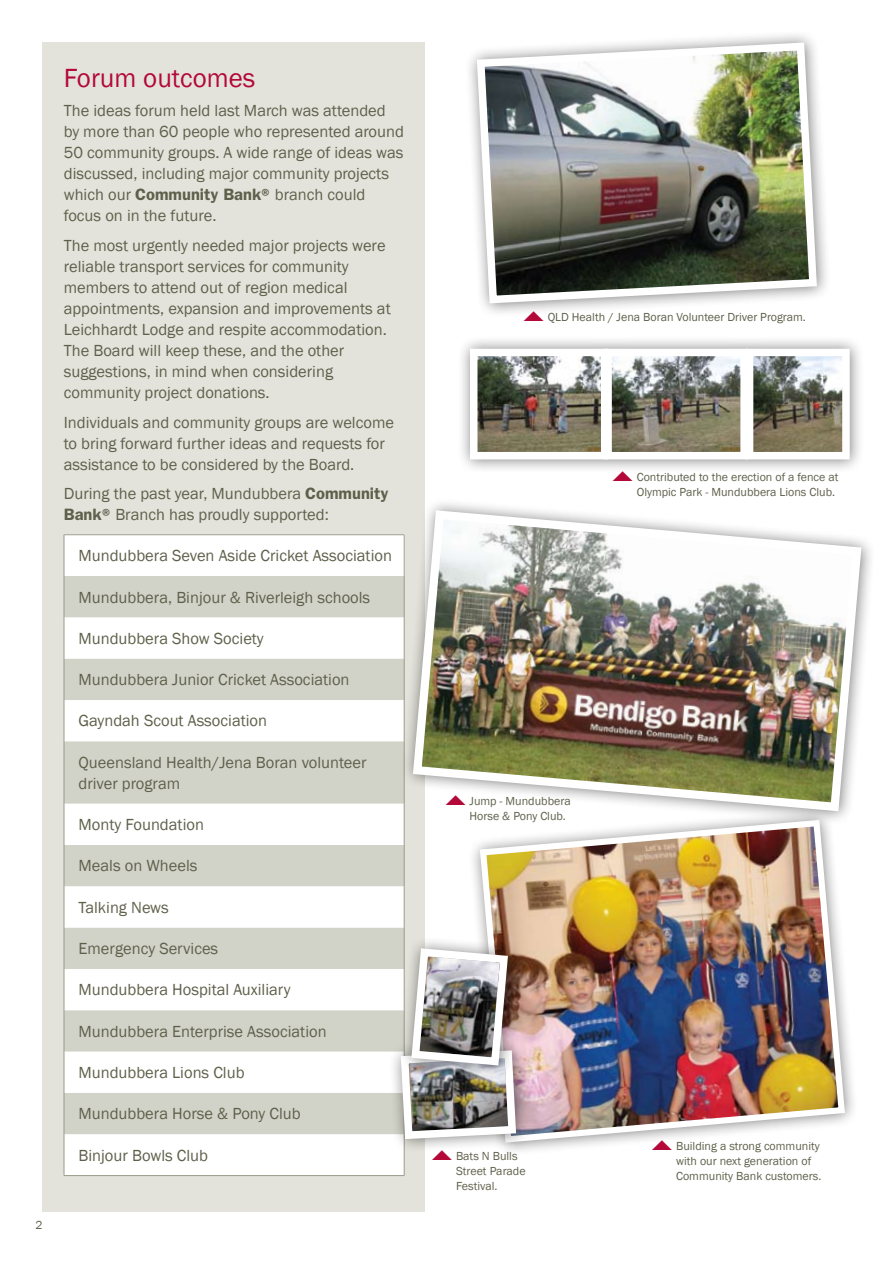
<style>
.page{position:relative;width:893px;height:1263px;background:#fff}
.page>*{position:absolute;margin:0;border:0;box-sizing:border-box;transform-origin:0 0}
.t1{font:27px "Franklin Gothic";color:#b30838}
.t2{font:16.5px/21px "Franklin Gothic";color:#5f604b}
.t3{font:12px/15px "Franklin Gothic";color:#5f604b}
.s1{font-weight:600}
</style>
<div class="page">
<div style="left:43px;top:43px;width:382px;height:1169px;background:#e3e3db"></div>
<div style="left:64px;top:535px;width:340px;height:41px;background:#fff"></div>
<div style="left:65px;top:576px;width:334px;height:41px;background:#d2d3c8"></div>
<svg style="left:65px;top:617px;width:339px;height:558px;background:#e9e9e4"></svg>
<hr style="left:64px;top:534px;width:340px;height:1px;background:#9a9c8a">
<hr style="left:64px;top:535px;width:1px;height:41px;background:#9a9c8a">
<hr style="left:64px;top:576px;width:1px;height:41px;background:#9a9c8a">
<hr style="left:64px;top:617px;width:1px;height:42px;background:#9a9c8a">
<hr style="left:64px;top:659px;width:1px;height:41px;background:#9a9c8a">
<hr style="left:64px;top:700px;width:1px;height:41px;background:#9a9c8a">
<hr style="left:64px;top:741px;width:1px;height:63px;background:#9a9c8a">
<hr style="left:64px;top:804px;width:1px;height:41px;background:#9a9c8a">
<hr style="left:404px;top:804px;width:1px;height:41px;background:#9a9c8a">
<hr style="left:64px;top:845px;width:1px;height:41px;background:#9a9c8a">
<hr style="left:404px;top:845px;width:1px;height:41px;background:#9a9c8a">
<hr style="left:64px;top:886px;width:1px;height:42px;background:#9a9c8a">
<hr style="left:404px;top:886px;width:1px;height:42px;background:#9a9c8a">
<hr style="left:64px;top:928px;width:1px;height:41px;background:#9a9c8a">
<hr style="left:404px;top:928px;width:1px;height:41px;background:#9a9c8a">
<hr style="left:64px;top:969px;width:1px;height:41px;background:#9a9c8a">
<hr style="left:64px;top:1010px;width:1px;height:41px;background:#9a9c8a">
<hr style="left:64px;top:1051px;width:1px;height:42px;background:#9a9c8a">
<hr style="left:64px;top:1093px;width:1px;height:41px;background:#9a9c8a">
<hr style="left:64px;top:1134px;width:1px;height:41px;background:#9a9c8a">
<hr style="left:404px;top:1134px;width:1px;height:41px;background:#9a9c8a">
<hr style="left:64px;top:1175px;width:340px;height:1px;background:#9a9c8a">
<div style="left:466px;top:806px;width:391px;height:349px;background:#000;opacity:.5"></div>
<img style="left:477px;top:824px;width:371px;height:322px">
<div style="left:463px;top:28px;width:368px;height:289px;background:#000;opacity:.5"></div>
<img style="left:473px;top:39px;width:348px;height:268px">
<div style="left:387px;top:1036px;width:142px;height:116px;background:#000;opacity:.5"></div>
<div style="left:399px;top:496px;width:475px;height:328px;background:#000;opacity:.5"></div>
<img style="left:408px;top:506px;width:458px;height:310px">
<div style="left:456px;top:335px;width:408px;height:139px;background:#000;opacity:.5"></div>
<img style="left:479px;top:358px;width:120px;height:92px">
<div style="left:470px;top:349px;width:138px;height:110px;border:8px solid #fff"></div>
<img style="left:613px;top:358px;width:126px;height:92px">
<div style="left:604px;top:349px;width:144px;height:110px;border:8px solid #fff"></div>
<img style="left:755px;top:358px;width:86px;height:92px">
<div style="left:746px;top:349px;width:104px;height:110px;border:8px solid #fff"></div>
<div style="left:397px;top:934px;width:123px;height:144px;background:#000;opacity:.5"></div>
<img style="left:397px;top:944px;width:123px;height:199px">
<svg style="left:524px;top:311px;width:20px;height:6px"></svg>
<svg style="left:613px;top:471px;width:20px;height:3px"></svg>
<svg style="left:446px;top:795px;width:19px;height:10px"></svg>
<svg style="left:652px;top:1140px;width:20px;height:10px"></svg>
<svg style="left:432px;top:1150px;width:20px;height:2px"></svg>
<h1 class="t1" style="left:64px;top:61px;width:193px">Forum outcomes</h1>
<p class="t2" style="left:64px;top:101px;width:342px">The ideas forum held last March was attended by more than 60 people who represented around 50 community groups. A wide range of ideas was discussed, including major community projects which our <span class="s1">Community Bank®</span> branch could focus on in the future.</p>
<p class="t2" style="left:64px;top:235px;width:328px">The most urgently needed major projects were reliable transport services for community members to attend out of region medical appointments, expansion and improvements at Leichhardt Lodge and respite accommodation.<br>The Board will keep these, and the other suggestions, in mind when considering community project donations.</p>
<p class="t2" style="left:64px;top:412px;width:332px">Individuals and community groups are welcome to bring forward further ideas and requests for assistance to be considered by the Board.</p>
<p class="t2" style="left:64px;top:483px;width:326px">During the past year, Mundubbera <span class="s1">Community<br>Bank®</span> Branch has proudly supported:</p>
<p class="t2" style="left:79px;top:545px;width:315px">Mundubbera Seven Aside Cricket Association</p>
<p class="t2" style="left:79px;top:587px;width:293px">Mundubbera, Binjour &amp; Riverleigh schools</p>
<p class="t2" style="left:79px;top:628px;width:187px">Mundubbera Show Society</p>
<p class="t2" style="left:79px;top:669px;width:273px">Mundubbera Junior Cricket Association</p>
<p class="t2" style="left:79px;top:711px;width:190px">Gayndah Scout Association</p>
<p class="t2" style="left:79px;top:752px;width:289px">Queensland Health/Jena Boran volunteer driver program</p>
<p class="t2" style="left:79px;top:814px;width:127px">Monty Foundation</p>
<p class="t2" style="left:79px;top:856px;width:120px">Meals on Wheels</p>
<p class="t2" style="left:79px;top:897px;width:92px">Talking News</p>
<p class="t2" style="left:79px;top:938px;width:141px">Emergency Services</p>
<p class="t2" style="left:79px;top:980px;width:214px">Mundubbera Hospital Auxiliary</p>
<p class="t2" style="left:79px;top:1021px;width:250px">Mundubbera Enterprise Association</p>
<p class="t2" style="left:79px;top:1062px;width:168px">Mundubbera Lions Club</p>
<p class="t2" style="left:79px;top:1104px;width:224px">Mundubbera Horse &amp; Pony Club</p>
<p class="t2" style="left:79px;top:1145px;width:131px">Binjour Bowls Club</p>
<p class="t3" style="left:35px;top:1217px;width:9px">2</p>
<p class="t3" style="left:548px;top:310px;width:260px">QLD Health / Jena Boran Volunteer Driver Program.</p>
<p class="t3" style="left:637px;top:469px;width:203px">Contributed to the erection of a fence at<br>Olympic Park - Mundubbera Lions Club.</p>
<p class="t3" style="left:469px;top:793px;width:103px">Jump - Mundubbera<br>Horse &amp; Pony Club.</p>
<p class="t3" style="left:456px;top:1149px;width:71px">Bats N Bulls<br>Street Parade<br>Festival.</p>
<p class="t3" style="left:676px;top:1139px;width:147px">Building a strong community with our next generation of<br>Community Bank customers.</p>
</div>
